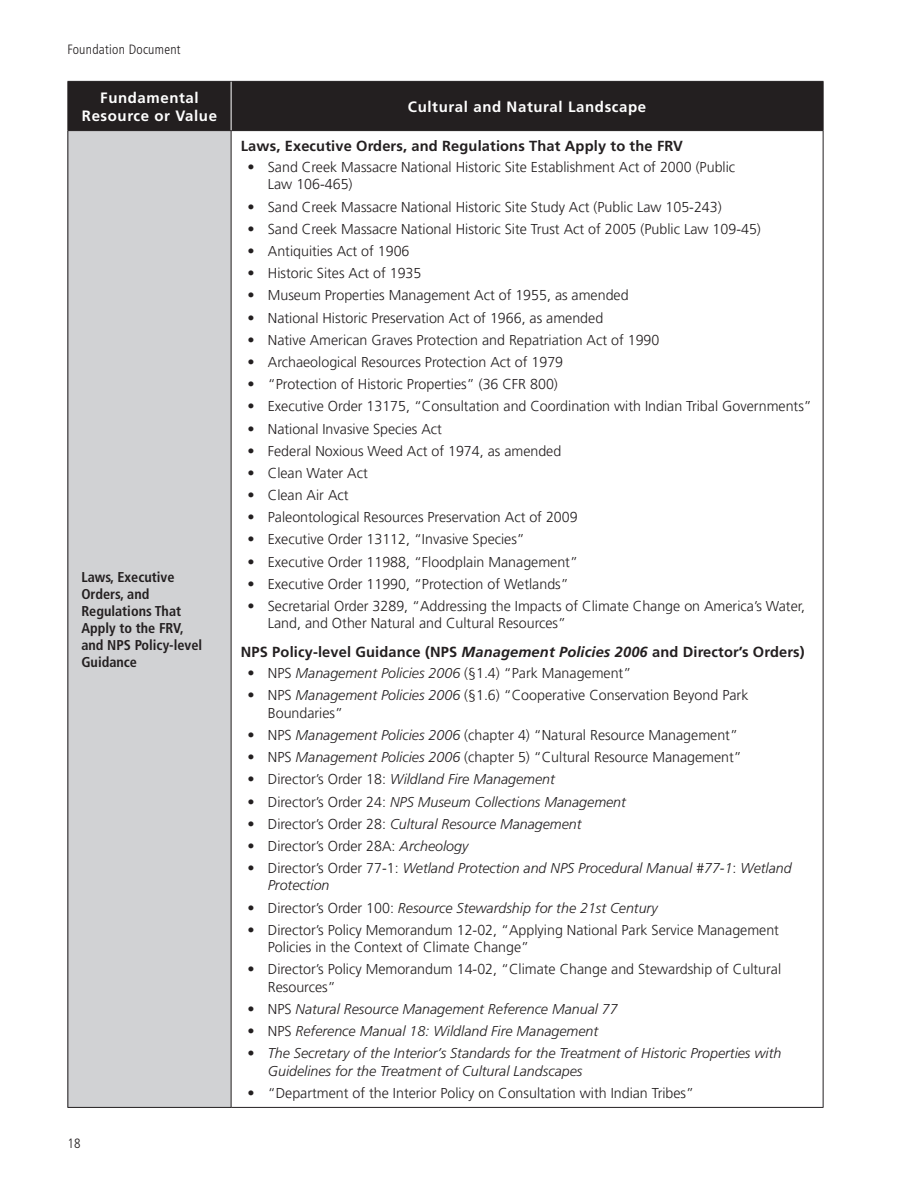
<style>
.page{position:relative;width:918px;height:1188px;background:#fff}
.page>*{position:absolute;margin:0;border:0;box-sizing:border-box;transform-origin:0 0}
.t1{font:700 15px/18px "Frutiger LT Std";letter-spacing:.04em;color:#fff;text-align:center}
.t2{font:700 14.7px "Frutiger LT Std";letter-spacing:.01em;color:#231f20}
.t3{font:300 14.25px/17.4px "Frutiger LT Pro";color:#231f20}
.t4{font:italic 300 14.25px/17.4px "Frutiger LT Std";color:#231f20}
.t5{font:700 condensed 14.25px/17.1px "Frutiger LT Std";color:#231f20}
.t6{font:300 condensed 13.5px "Frutiger LT Std";letter-spacing:.02em;color:#231f20}
.s1{font-style:italic}
.s2{font-family:"Frutiger LT Std";font-style:italic}
.s3{font-family:"Frutiger LT Pro";font-style:normal}
.s4{font-style:normal}
.s5{font-family:"Frutiger LT Std"}
</style>
<div class="page">
<div style="left:69px;top:82px;width:754px;height:48px;background:#231f20"></div>
<div style="left:68px;top:131px;width:163px;height:976px;background:#d1d2d4"></div>
<hr style="left:231px;top:81px;width:593px;height:1px;background:#231f20">
<hr style="left:823px;top:82px;width:1px;height:48px;background:#231f20">
<hr style="left:68px;top:131px;width:1px;height:976px;background:#231f20">
<hr style="left:231px;top:130px;width:593px;height:1px;background:#231f20">
<hr style="left:231px;top:131px;width:1px;height:976px;background:#231f20">
<hr style="left:823px;top:131px;width:1px;height:976px;background:#231f20">
<hr style="left:68px;top:1107px;width:163px;height:1px;background:#231f20">
<hr style="left:231px;top:1107px;width:593px;height:1px;background:#231f20">
<hr style="left:68px;top:81px;width:163px;height:1px;background:#231f20">
<hr style="left:68px;top:82px;width:1px;height:48px;background:#231f20">
<hr style="left:68px;top:130px;width:163px;height:1px;background:#231f20">
<hr style="left:231px;top:82px;width:1px;height:48px;background:#fff">
<p class="t6" style="left:68px;top:42px;width:115px">Foundation Document</p>
<p class="t1" style="left:82px;top:88px;width:137px">Fundamental<br>Resource or Value</p>
<p class="t1" style="left:408px;top:97px;width:240px">Cultural and Natural Landscape</p>
<p class="t5" style="left:81px;top:568px;width:122px">Laws, Executive<br>Orders, and<br>Regulations That<br>Apply to the FRV, and NPS Policy-level<br>Guidance</p>
<p class="t6" style="left:68px;top:1135px;width:15px">18</p>
<p class="t2" style="left:241px;top:138px;width:444px">Laws, Executive Orders, and Regulations That Apply to the FRV</p>
<p class="t3" style="left:268px;top:159px;width:469px;text-indent:-20px">• Sand Creek Massacre National Historic Site Establishment Act of 2000 (Public<br>Law 106-465)</p>
<p class="t3" style="left:248px;top:198px;width:476px">• Sand Creek Massacre National Historic Site Study Act (Public Law 105-243)</p>
<p class="t3" style="left:248px;top:220px;width:515px">• Sand Creek Massacre National Historic Site Trust Act of 2005 (Public Law 109-45)</p>
<p class="t3" style="left:248px;top:242px;width:163px">• Antiquities Act of 1906</p>
<p class="t3" style="left:248px;top:265px;width:175px">• Historic Sites Act of 1935</p>
<p class="t3" style="left:248px;top:287px;width:383px">• Museum Properties Management Act of 1955, as amended</p>
<p class="t3" style="left:248px;top:309px;width:357px">• National Historic Preservation Act of 1966, as amended</p>
<p class="t3" style="left:248px;top:331px;width:413px">• Native American Graves Protection and Repatriation Act of 1990</p>
<p class="t3" style="left:248px;top:353px;width:317px">• Archaeological Resources Protection Act of 1979</p>
<p class="t3" style="left:248px;top:376px;width:312px">• “Protection of Historic Properties” (36 CFR 800)</p>
<p class="t3" style="left:248px;top:398px;width:566px">• Executive Order 13175, “Consultation and Coordination with Indian Tribal Governments”</p>
<p class="t3" style="left:248px;top:420px;width:196px">• National Invasive Species Act</p>
<p class="t3" style="left:248px;top:442px;width:315px">• Federal Noxious Weed Act of 1974, as amended</p>
<p class="t3" style="left:248px;top:464px;width:122px">• Clean Water Act</p>
<p class="t3" style="left:248px;top:487px;width:103px">• Clean Air Act</p>
<p class="t3" style="left:248px;top:509px;width:332px">• Paleontological Resources Preservation Act of 2009</p>
<p class="t3" style="left:248px;top:531px;width:279px">• Executive Order 13112, “Invasive Species”</p>
<p class="t3" style="left:248px;top:553px;width:332px">• Executive Order 11988, “Floodplain Management”</p>
<p class="t3" style="left:248px;top:575px;width:323px">• Executive Order 11990, “Protection of Wetlands”</p>
<p class="t3" style="left:268px;top:597px;width:539px;text-indent:-20px">• Secretarial Order 3289, “Addressing the Impacts of Climate Change on America’s Water,<br>Land, and Other Natural and Cultural Resources”</p>
<p class="t2" style="left:241px;top:644px;width:565px">NPS Policy-level Guidance (NPS <span class="s1">Management Policies 2006</span> and Director’s Orders)</p>
<p class="t3" style="left:248px;top:665px;width:385px">• NPS <span class="s2">Management Policies 2006</span> (§1.4) “Park Management”</p>
<p class="t3" style="left:268px;top:687px;width:482px;text-indent:-20px">• NPS <span class="s2">Management Policies 2006</span> (§1.6) “Cooperative Conservation Beyond Park<br>Boundaries”</p>
<p class="t3" style="left:248px;top:726px;width:492px">• NPS <span class="s2">Management Policies 2006</span> (chapter 4) “Natural Resource Management”</p>
<p class="t3" style="left:248px;top:749px;width:496px">• NPS <span class="s2">Management Policies 2006</span> (chapter 5) “Cultural Resource Management”</p>
<p class="t4" style="left:248px;top:771px;width:309px"><span class="s3">• Director’s Order 18</span><span class="s4">:</span> Wildland Fire Management</p>
<p class="t4" style="left:248px;top:793px;width:380px"><span class="s3">• Director’s Order 24</span><span class="s4">:</span> NPS Museum Collections Management</p>
<p class="t4" style="left:248px;top:815px;width:336px"><span class="s3">• Director’s Order 28</span><span class="s4">:</span> Cultural Resource Management</p>
<p class="t3" style="left:248px;top:837px;width:222px">• Director’s Order 28A<span class="s5">:</span> <span class="s2">Archeology</span></p>
<p class="t4" style="left:268px;top:860px;width:525px;text-indent:-20px"><span class="s3">• Director’s Order 77-1</span><span class="s4">:</span> Wetland Protection and NPS Procedural Manual #77-1<span class="s4">:</span> Wetland<br>Protection</p>
<p class="t4" style="left:248px;top:899px;width:412px"><span class="s3">• Director’s Order 100</span><span class="s4">:</span> Resource Stewardship for the 21st Century</p>
<p class="t3" style="left:268px;top:921px;width:513px;text-indent:-20px">• Director’s Policy Memorandum 12-02, “Applying National Park Service Management<br>Policies in the Context of Climate Change”</p>
<p class="t3" style="left:268px;top:961px;width:515px;text-indent:-20px">• Director’s Policy Memorandum 14-02, “Climate Change and Stewardship of Cultural<br>Resources”</p>
<p class="t4" style="left:248px;top:1000px;width:372px"><span class="s3">• NPS</span> Natural Resource Management Reference Manual 77</p>
<p class="t4" style="left:248px;top:1023px;width:352px"><span class="s3">• NPS</span> Reference Manual 18: Wildland Fire Management</p>
<p class="t4" style="left:268px;top:1045px;width:515px;text-indent:-20px"><span class="s4">•</span> The Secretary of the Interior’s Standards for the Treatment of Historic Properties with<br>Guidelines for the Treatment of Cultural Landscapes</p>
<p class="t3" style="left:248px;top:1084px;width:448px">• “Department of the Interior Policy on Consultation with Indian Tribes”</p>
</div>
